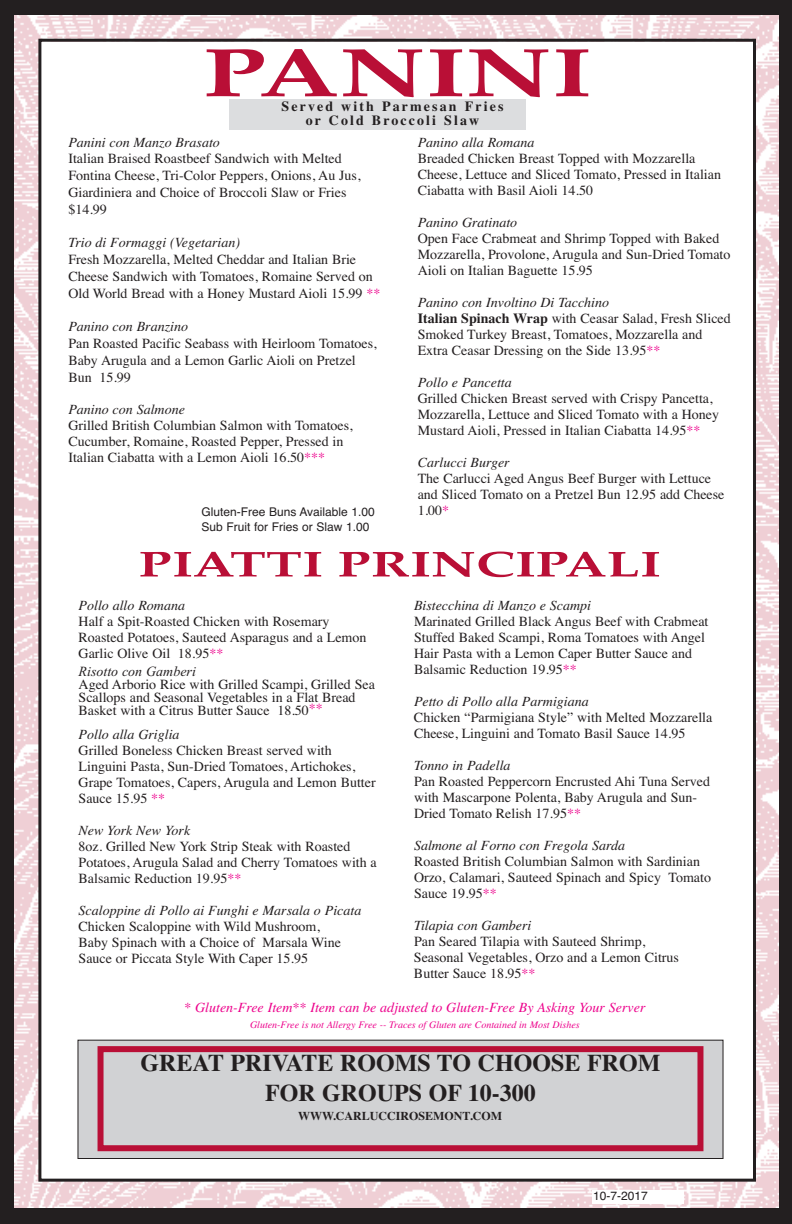
<style>
.page{position:relative;width:792px;height:1224px;background:#fff}
.page>*{position:absolute;margin:0;border:0;box-sizing:border-box;transform-origin:0 0}
.t1{font:700 68.8px "Palatino";color:#b90f36;scale:1.5 1}
.t2{font:700 36px "Palatino";color:#b90f36;scale:1.5 1}
.t3{font:700 24px/30px "Times";color:#231f20;text-align:center}
.t4{font:14px/16px "Times";color:#231f20}
.t5{font:italic 14px "Times";color:#231f20}
.t6{font:italic 14px "Times";color:#ed028c}
.t7{font:700 14px/14px "Times";letter-spacing:.15em;color:#231f20;text-align:center}
.t8{font:italic 14px "Times New Roman";color:#231f20}
.t9{font:12px/14.4px "Helvetica";color:#231f20}
.t10{font:700 12px "Times";color:#231f20}
.t11{font:italic 10px "Times";color:#ed028c}
.s1{color:#ed028c}
.s2{font-style:italic}
.s3{font-weight:700}
</style>
<div class="page">
<div style="left:1px;top:0;width:791px;height:1224px;background:#231f20"></div>
<img style="left:15px;top:15px;width:763px;height:1192px">
<div style="left:41px;top:42px;width:712px;height:1137px;background:#fff"></div>
<div style="left:78px;top:1041px;width:645px;height:117px;background:#d1d2d4"></div>
<div style="left:77px;top:1040px;width:647px;height:119px;border:1px solid #231f20"></div>
<div style="left:98px;top:1046px;width:605px;height:105px;border:6px solid #b90f36"></div>
<div style="left:229px;top:100px;width:296px;height:30px;background:#dcdddf"></div>
<div style="left:592px;top:1190px;width:92px;height:14px;background:#fff"></div>
<h1 class="t1" style="left:203px;top:40px;width:260px">PANINI</h1>
<p class="t7" style="left:282px;top:99px;width:223px">Served with Parmesan Fries or Cold Broccoli Slaw</p>
<p class="t5" style="left:68px;top:134px;width:153px">Panini con Manzo Brasato</p>
<p class="t4" style="left:68px;top:150px;width:294px;line-height:16.8px">Italian Braised Roastbeef Sandwich with Melted Fontina Cheese, Tri-Color Peppers, Onions, Au Jus, Giardiniera and Choice of Broccoli Slaw or Fries $14.99</p>
<p class="t5" style="left:68px;top:234px;width:173px">Trio di Formaggi (Vegetarian)</p>
<p class="t4" style="left:68px;top:251px;width:314px;line-height:16.8px">Fresh Mozzarella, Melted Cheddar and Italian Brie<br>Cheese Sandwich with Tomatoes, Romaine Served on<br>Old World Bread with a Honey Mustard Aioli 15.99 <span class="s1">**</span></p>
<p class="t5" style="left:68px;top:318px;width:121px">Panino con Branzino</p>
<p class="t4" style="left:68px;top:335px;width:310px;line-height:16.8px">Pan Roasted Pacific Seabass with Heirloom Tomatoes,<br>Baby Arugula and a Lemon Garlic Aioli on Pretzel<br>Bun 15.99</p>
<p class="t5" style="left:68px;top:401px;width:118px">Panino con Salmone</p>
<p class="t4" style="left:68px;top:417px;width:286px">Grilled British Columbian Salmon with Tomatoes,<br>Cucumber, Romaine, Roasted Pepper, Pressed in<br>Italian Ciabatta with a Lemon Aioli 16.50<span class="s1">***</span></p>
<p class="t9" style="left:201px;top:505px;width:175px">Gluten-Free Buns Available 1.00<br>Sub Fruit for Fries or Slaw 1.00</p>
<p class="t5" style="left:418px;top:134px;width:118px">Panino alla Romana</p>
<p class="t4" style="left:418px;top:150px;width:305px">Breaded Chicken Breast Topped with Mozzarella<br>Cheese, Lettuce and Sliced Tomato, Pressed in Italian<br>Ciabatta with Basil Aioli 14.50</p>
<p class="t5" style="left:418px;top:214px;width:101px">Panino Gratinato</p>
<p class="t4" style="left:418px;top:230px;width:314px">Open Face Crabmeat and Shrimp Topped with Baked<br>Mozzarella, Provolone, Arugula and Sun-Dried Tomato<br>Aioli on Italian Baguette 15.95</p>
<p class="t4" style="left:418px;top:294px;width:315px"><span class="s2">Panino con Involtino Di Tacchino<br></span><span class="s3">Italian Spinach Wrap</span> with Ceasar Salad, Fresh Sliced Smoked Turkey Breast, Tomatoes, Mozzarella and Extra Ceasar Dressing on the Side 13.95<span class="s1">**</span></p>
<p class="t5" style="left:418px;top:374px;width:96px">Pollo e Pancetta</p>
<p class="t4" style="left:418px;top:390px;width:303px">Grilled Chicken Breast served with Crispy Pancetta,<br>Mozzarella, Lettuce and Sliced Tomato with a Honey<br>Mustard Aioli, Pressed in Italian Ciabatta 14.95<span class="s1">**</span></p>
<p class="t5" style="left:418px;top:454px;width:93px">Carlucci Burger</p>
<p class="t4" style="left:418px;top:470px;width:308px">The Carlucci Aged Angus Beef Burger with Lettuce and Sliced Tomato on a Pretzel Bun 12.95 add Cheese<br>1.00<span class="s1">*</span></p>
<h2 class="t2" style="left:139px;top:547px;width:349px">PIATTI PRINCIPALI</h2>
<p class="t5" style="left:79px;top:597px;width:108px">Pollo allo Romana</p>
<p class="t4" style="left:79px;top:613px;width:289px">Half a Spit-Roasted Chicken with Rosemary<br>Roasted Potatoes, Sauteed Asparagus and a Lemon<br>Garlic Olive Oil 18.95<span class="s1">**</span></p>
<p class="t8" style="left:79px;top:663px;width:119px">Risotto con Gamberi</p>
<p class="t4" style="left:79px;top:678px;width:298px;line-height:13px">Aged Arborio Rice with Grilled Scampi, Grilled Sea<br>Scallops and Seasonal Vegetables in a Flat Bread<br>Basket with a Citrus Butter Sauce 18.50<sup>**</sup></p>
<p class="t5" style="left:79px;top:726px;width:103px">Pollo alla Griglia</p>
<p class="t4" style="left:79px;top:742px;width:299px">Grilled Boneless Chicken Breast served with Linguini Pasta, Sun-Dried Tomatoes, Artichokes, Grape Tomatoes, Capers, Arugula and Lemon Butter Sauce 15.95 <span class="s1">**</span></p>
<p class="t5" style="left:79px;top:822px;width:113px">New York New York</p>
<p class="t4" style="left:79px;top:838px;width:300px">8oz. Grilled New York Strip Steak with Roasted<br>Potatoes, Arugula Salad and Cherry Tomatoes with a<br>Balsamic Reduction 19.95<span class="s1">**</span></p>
<p class="t5" style="left:79px;top:902px;width:284px">Scaloppine di Pollo ai Funghi e Marsala o Picata</p>
<p class="t4" style="left:79px;top:918px;width:264px">Chicken Scaloppine with Wild Mushroom,<br>Baby Spinach with a Choice of Marsala Wine<br>Sauce or Piccata Style With Caper 15.95</p>
<p class="t5" style="left:414px;top:597px;width:179px">Bistecchina di Manzo e Scampi</p>
<p class="t4" style="left:414px;top:613px;width:296px">Marinated Grilled Black Angus Beef with Crabmeat Stuffed Baked Scampi, Roma Tomatoes with Angel Hair Pasta with a Lemon Caper Butter Sauce and Balsamic Reduction 19.95<span class="s1">**</span></p>
<p class="t5" style="left:414px;top:693px;width:176px">Petto di Pollo alla Parmigiana</p>
<p class="t4" style="left:414px;top:709px;width:300px">Chicken “Parmigiana Style” with Melted Mozzarella<br>Cheese, Linguini and Tomato Basil Sauce 14.95</p>
<p class="t5" style="left:414px;top:757px;width:98px">Tonno in Padella</p>
<p class="t4" style="left:414px;top:773px;width:298px">Pan Roasted Peppercorn Encrusted Ahi Tuna Served with Mascarpone Polenta, Baby Arugula and Sun-<br>Dried Tomato Relish 17.95<span class="s1">**</span></p>
<p class="t5" style="left:414px;top:837px;width:213px">Salmone al Forno con Fregola Sarda</p>
<p class="t4" style="left:414px;top:853px;width:299px">Roasted British Columbian Salmon with Sardinian<br>Orzo, Calamari, Sauteed Spinach and Spicy Tomato<br>Sauce 19.95<span class="s1">**</span></p>
<p class="t5" style="left:414px;top:917px;width:119px">Tilapia con Gamberi</p>
<p class="t4" style="left:414px;top:933px;width:267px">Pan Seared Tilapia with Sauteed Shrimp,<br>Seasonal Vegetables, Orzo and a Lemon Citrus<br>Butter Sauce 18.95<span class="s1">**</span></p>
<p class="t6" style="left:184px;top:999px;width:463px">* Gluten-Free Item** Item can be adjusted to Gluten-Free By Asking Your Server</p>
<p class="t11" style="left:250px;top:1018px;width:331px">Gluten-Free is not Allergy Free -- Traces of Gluten are Contained in Most Dishes</p>
<h3 class="t3" style="left:141px;top:1048px;width:521px">GREAT PRIVATE ROOMS TO CHOOSE FROM<br>FOR GROUPS OF 10-300</h3>
<p class="t10" style="left:298px;top:1109px;width:206px">WWW.CARLUCCIROSEMONT.COM</p>
<p class="t9" style="left:593px;top:1189px;width:56px">10-7-2017</p>
</div>
